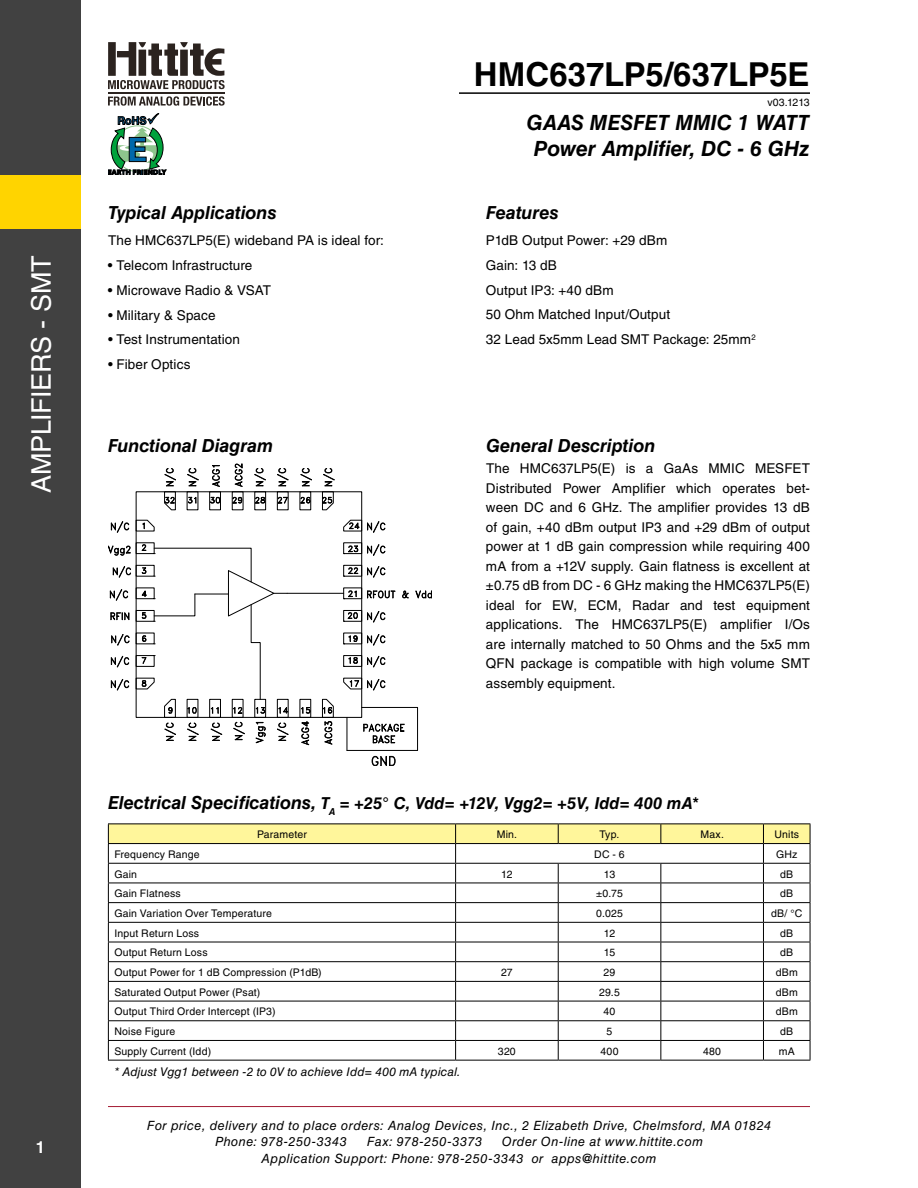
<style>
.page{position:relative;width:918px;height:1188px;background:#fff}
.page>*{position:absolute;margin:0;border:0;box-sizing:border-box;transform-origin:0 0}
.t1{font:700 33px "Helvetica LT Std";letter-spacing:-.005em;color:#000}
.t2{font:27px "Helvetica LT Std";letter-spacing:-.015em;color:#fff}
.t3{font:italic 700 21px/25.2px "Helvetica LT Std";letter-spacing:-.005em;color:#000;text-align:center}
.t4{font:italic 700 18px "Helvetica LT Std";letter-spacing:-.005em;color:#000}
.t5{font:italic 700 16.5px "Helvetica LT Std";letter-spacing:-.005em;color:#000}
.t6{font:700 16.5px "Helvetica LT Std";color:#fff}
.t7{font:13.5px/19.5px "Helvetica LT Std";letter-spacing:.01em;color:#000;text-align:justify}
.t8{font:italic 12.75px/16.5px "Helvetica LT Std";letter-spacing:.035em;color:#000}
.t9{font:italic 12px "Helvetica LT Std";letter-spacing:.01em;color:#000}
.t10{font:10.5px "Helvetica LT Std";letter-spacing:.015em;color:#000}
.s1{font-size:18px}
</style>
<div class="page">
<hr style="left:108px;top:1106px;width:702px;height:1px;background:#a41b33">
<hr style="left:459px;top:92px;width:351px;height:2px;background:#000">
<svg style="left:108px;top:113px;width:58px;height:62px"></svg>
<div style="left:0;top:0;width:81px;height:1188px;background:#414141"></div>
<div style="left:0;top:175px;width:81px;height:54px;background:#ffd400"></div>
<svg style="left:108px;top:96px;width:117px;height:10px"></svg>
<svg style="left:108px;top:42px;width:117px;height:47px"></svg>
<hr style="left:108px;top:92px;width:116px;height:1px;background:#2b231f">
<svg style="left:108px;top:824px;width:703px;height:236px"></svg>
<hr style="left:108px;top:1060px;width:348px;height:1px;background:#000">
<hr style="left:456px;top:1060px;width:102px;height:1px;background:#000">
<hr style="left:558px;top:1060px;width:103px;height:1px;background:#000">
<hr style="left:661px;top:1060px;width:102px;height:1px;background:#000">
<hr style="left:763px;top:1060px;width:47px;height:1px;background:#000">
<svg style="left:111px;top:521px;width:18px;height:12px"></svg>
<svg style="left:367px;top:566px;width:19px;height:12px"></svg>
<svg style="left:367px;top:634px;width:19px;height:12px"></svg>
<svg style="left:367px;top:590px;width:28px;height:8px"></svg>
<svg style="left:402px;top:590px;width:7px;height:8px"></svg>
<svg style="left:415px;top:590px;width:17px;height:9px"></svg>
<svg style="left:367px;top:611px;width:19px;height:12px"></svg>
<svg style="left:367px;top:656px;width:19px;height:12px"></svg>
<svg style="left:367px;top:544px;width:19px;height:12px"></svg>
<svg style="left:302px;top:707px;width:7px;height:7px"></svg>
<svg style="left:189px;top:496px;width:7px;height:8px"></svg>
<svg style="left:211px;top:497px;width:8px;height:7px"></svg>
<svg style="left:234px;top:497px;width:7px;height:7px"></svg>
<svg style="left:257px;top:497px;width:7px;height:7px"></svg>
<svg style="left:279px;top:497px;width:7px;height:7px"></svg>
<svg style="left:302px;top:497px;width:7px;height:7px"></svg>
<svg style="left:301px;top:721px;width:8px;height:24px"></svg>
<svg style="left:235px;top:463px;width:8px;height:24px"></svg>
<svg style="left:212px;top:465px;width:8px;height:22px"></svg>
<svg style="left:187px;top:468px;width:12px;height:19px"></svg>
<svg style="left:277px;top:468px;width:12px;height:19px"></svg>
<svg style="left:254px;top:468px;width:12px;height:19px"></svg>
<svg style="left:300px;top:468px;width:12px;height:19px"></svg>
<hr style="left:347px;top:750px;width:71px;height:1px;background:#000">
<hr style="left:362px;top:707px;width:56px;height:1px;background:#000">
<svg style="left:372px;top:756px;width:24px;height:10px"></svg>
<hr style="left:417px;top:707px;width:1px;height:43px;background:#000">
<hr style="left:347px;top:717px;width:1px;height:33px;background:#000">
<hr style="left:287px;top:593px;width:57px;height:1px;background:#000">
<svg style="left:164px;top:468px;width:12px;height:43px"></svg>
<div style="left:209px;top:492px;width:12px;height:18px;border:1px solid #000"></div>
<div style="left:232px;top:492px;width:11px;height:18px;border:1px solid #000"></div>
<div style="left:255px;top:492px;width:11px;height:18px;border:1px solid #000"></div>
<svg style="left:136px;top:520px;width:19px;height:12px"></svg>
<svg style="left:108px;top:544px;width:181px;height:200px"></svg>
<div style="left:232px;top:699px;width:11px;height:19px;border:1px solid #000"></div>
<div style="left:255px;top:699px;width:11px;height:19px;border:1px solid #000"></div>
<svg style="left:363px;top:723px;width:42px;height:21px"></svg>
<svg style="left:322px;top:468px;width:13px;height:42px"></svg>
<div style="left:300px;top:492px;width:11px;height:18px;border:1px solid #000"></div>
<div style="left:277px;top:492px;width:11px;height:18px;border:1px solid #000"></div>
<div style="left:343px;top:565px;width:19px;height:11px;border:1px solid #000"></div>
<svg style="left:344px;top:567px;width:14px;height:10px"></svg>
<div style="left:343px;top:543px;width:19px;height:11px;border:1px solid #000"></div>
<svg style="left:344px;top:545px;width:15px;height:9px"></svg>
<svg style="left:343px;top:520px;width:43px;height:13px"></svg>
<div style="left:343px;top:588px;width:19px;height:11px;border:1px solid #000"></div>
<svg style="left:344px;top:590px;width:13px;height:9px"></svg>
<div style="left:343px;top:610px;width:19px;height:12px;border:1px solid #000"></div>
<svg style="left:344px;top:612px;width:14px;height:10px"></svg>
<div style="left:343px;top:633px;width:19px;height:11px;border:1px solid #000"></div>
<svg style="left:344px;top:635px;width:14px;height:10px"></svg>
<div style="left:343px;top:655px;width:19px;height:12px;border:1px solid #000"></div>
<svg style="left:344px;top:656px;width:14px;height:11px"></svg>
<svg style="left:343px;top:678px;width:43px;height:13px"></svg>
<div style="left:277px;top:699px;width:11px;height:19px;border:1px solid #000"></div>
<div style="left:300px;top:699px;width:11px;height:19px;border:1px solid #000"></div>
<svg style="left:322px;top:699px;width:12px;height:46px"></svg>
<h2 class="t2" style="left:26px;top:493px;width:239px;rotate:-90deg">Amplifiers - SMT</h2>
<p class="t6" style="left:36px;top:1138px;width:11px">1</p>
<h1 class="t1" style="left:474px;top:54px;width:337px">HMC637LP5/637LP5E</h1>
<p class="t10" style="left:767px;top:96px;width:44px">v03.1213</p>
<h3 class="t3" style="left:527px;top:110px;width:285px">GaAs MESFET MMIC 1 WATT<br>Power Amplifier, DC - 6 GHz</h3>
<h3 class="t4" style="left:108px;top:201px;width:170px">Typical Applications</h3>
<h3 class="t4" style="left:486px;top:201px;width:74px">Features</h3>
<p class="t7" style="left:108px;top:231px;width:277px">The HMC637LP5(E) wideband PA is ideal for:</p>
<p class="t7" style="left:108px;top:256px;width:146px">• Telecom I nfrastructure</p>
<p class="t7" style="left:108px;top:280px;width:165px">• Microwave Radio &amp; VSAT</p>
<p class="t7" style="left:108px;top:305px;width:109px">• Military &amp; Space</p>
<p class="t7" style="left:108px;top:330px;width:134px">• Test I nstrumentation</p>
<p class="t7" style="left:108px;top:355px;width:84px">• Fiber Optics</p>
<p class="t7" style="left:486px;top:228px;width:271px;line-height:24.8px;text-align:left">P1dB Output Power: +29 dBm<br>Gain: 13 dB<br>Output IP3: +40 dBm<br>50 Ohm Matched I nput/Output<br>32 Lead 5x5mm Lead SMT Package: 25mm<sup>2</sup></p>
<h3 class="t4" style="left:108px;top:435px;width:167px">Functional Diagram</h3>
<h3 class="t4" style="left:486px;top:435px;width:171px">General Description</h3>
<p class="t7" style="left:486px;top:459px;width:232px">The HMC637LP5(E) is a GaAs MMI</p>
<p class="t7" style="left:735px;top:459px;width:31px">C MESFE</p>
<p class="t7" style="left:486px;top:459px;width:326px;text-indent:316px">T Distributed Power Amplifier which operates bet&shy;ween DC and 6 GHz. The amplifier provides 13 dB of gain, +40 dBm output IP3 and +29 dBm of output power at 1 dB gain compression while requiring 400 mA from a +12V supply. Gain flatness is excellent at ±0.75 dB from DC - 6 GHz making the HMC637LP5(E) ideal for EW, ECM, Radar and test equipment applications. The HMC637LP5(E) amplifier I/Os are internally matched to 50 Ohms and the 5x5 mm QFN package is compatible with high volume SMT assembly equipment.</p>
<p class="t5" style="left:108px;top:794px;width:592px"><span class="s1">Electrical Specifications,</span> T<sub>A</sub> = +25° C, Vdd= +12V, Vgg2= +5V, Idd= 400 mA*</p>
<p class="t10" style="left:257px;top:828px;width:51px">Parameter</p>
<p class="t10" style="left:497px;top:828px;width:22px">Min.</p>
<p class="t10" style="left:600px;top:828px;width:21px">Typ.</p>
<p class="t10" style="left:700px;top:828px;width:25px">Max.</p>
<p class="t10" style="left:774px;top:828px;width:26px">Units</p>
<p class="t10" style="left:114px;top:848px;width:87px">Frequency Range</p>
<p class="t10" style="left:594px;top:848px;width:32px">DC - 6</p>
<p class="t10" style="left:776px;top:848px;width:23px">GHz</p>
<p class="t10" style="left:114px;top:868px;width:24px">Gain</p>
<p class="t10" style="left:501px;top:868px;width:13px">12</p>
<p class="t10" style="left:604px;top:868px;width:13px">13</p>
<p class="t10" style="left:780px;top:868px;width:15px">dB</p>
<p class="t10" style="left:114px;top:887px;width:68px">Gain Flatness</p>
<p class="t10" style="left:596px;top:887px;width:28px">±0.75</p>
<p class="t10" style="left:780px;top:887px;width:15px">dB</p>
<p class="t10" style="left:114px;top:907px;width:159px">Gain Variation Over Temperature</p>
<p class="t10" style="left:596px;top:907px;width:28px">0.025</p>
<p class="t10" style="left:771px;top:907px;width:33px">dB/ °C</p>
<p class="t10" style="left:114px;top:927px;width:86px">I nput Return Loss</p>
<p class="t10" style="left:604px;top:927px;width:13px">12</p>
<p class="t10" style="left:780px;top:927px;width:15px">dB</p>
<p class="t10" style="left:114px;top:947px;width:95px">Output Return Loss</p>
<p class="t10" style="left:604px;top:947px;width:13px">15</p>
<p class="t10" style="left:780px;top:947px;width:15px">dB</p>
<p class="t10" style="left:114px;top:966px;width:209px">Output Power for 1 dB Compression (P1dB)</p>
<p class="t10" style="left:501px;top:966px;width:13px">27</p>
<p class="t10" style="left:604px;top:966px;width:13px">29</p>
<p class="t10" style="left:776px;top:966px;width:24px">dBm</p>
<p class="t10" style="left:114px;top:986px;width:147px">Saturated Output Power (Psat)</p>
<p class="t10" style="left:599px;top:986px;width:22px">29.5</p>
<p class="t10" style="left:776px;top:986px;width:24px">dBm</p>
<p class="t10" style="left:114px;top:1006px;width:163px">Output Third Order I ntercept (IP3)</p>
<p class="t10" style="left:604px;top:1006px;width:13px">40</p>
<p class="t10" style="left:776px;top:1006px;width:24px">dBm</p>
<p class="t10" style="left:114px;top:1025px;width:63px">Noise Figure</p>
<p class="t10" style="left:607px;top:1025px;width:7px">5</p>
<p class="t10" style="left:780px;top:1025px;width:15px">dB</p>
<p class="t10" style="left:114px;top:1045px;width:98px">Supply Current (Idd)</p>
<p class="t10" style="left:498px;top:1045px;width:19px">320</p>
<p class="t10" style="left:600px;top:1045px;width:20px">400</p>
<p class="t10" style="left:703px;top:1045px;width:20px">480</p>
<p class="t10" style="left:779px;top:1045px;width:17px">mA</p>
<p class="t9" style="left:114px;top:1064px;width:348px">* Adjust Vgg1 between -2 to 0V to achieve Idd= 400 mA typical.</p>
<p class="t8" style="left:215px;top:1117px;width:558px;text-indent:-68px">For price, delivery and to place orders: Analog Devices, Inc., 2 Elizabeth Drive, Chelmsford, MA 01824<br>Phone: 978-250-3343</p>
<p class="t8" style="left:262px;top:1133px;width:443px;text-indent:240px">Order On-line at www.hittite.com<br>Application Support: Phone: 978-250-3343 or apps@hittite.com</p>
<p class="t8" style="left:367px;top:1133px;width:117px">Fax: 978-250-3373</p>
</div>
